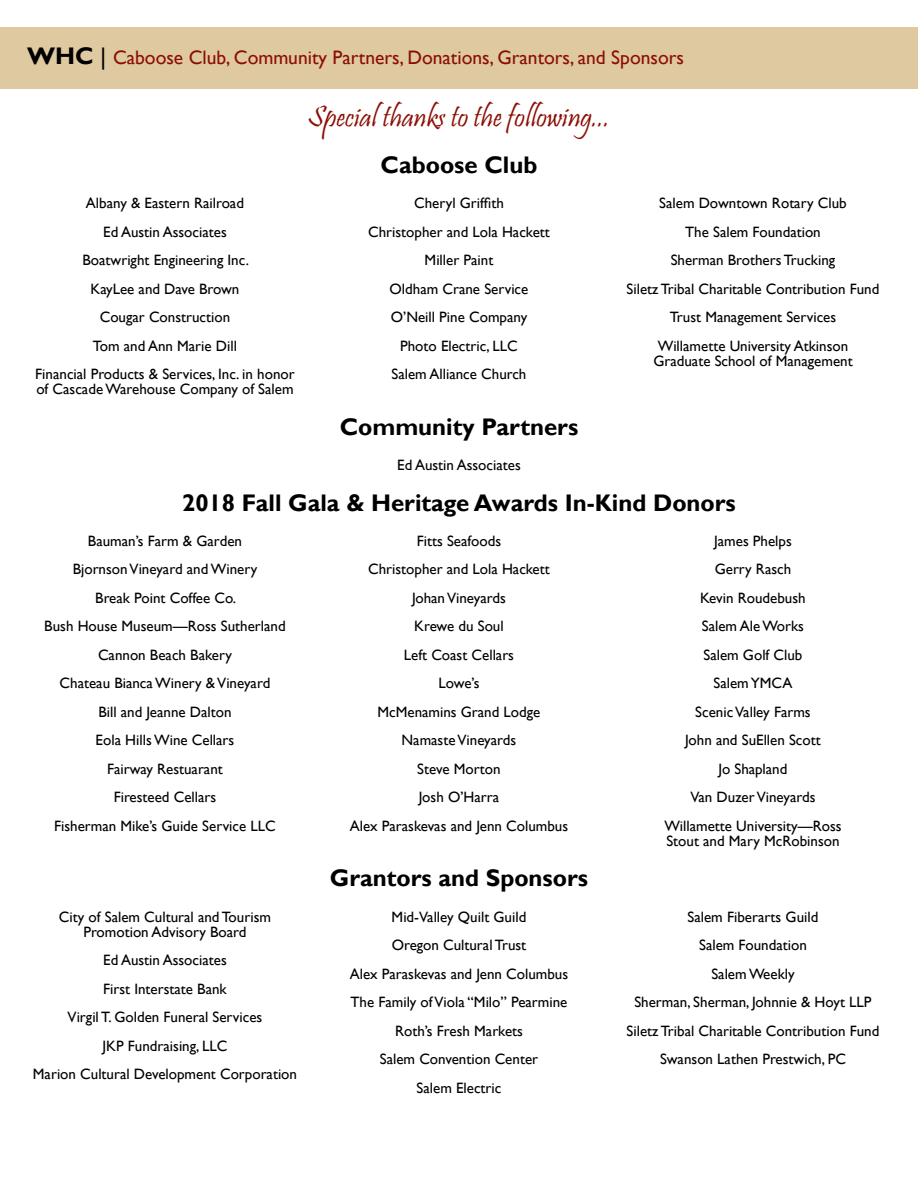
<style>
.page{position:relative;width:918px;height:1188px;background:#fff}
.page>*{position:absolute;margin:0;border:0;box-sizing:border-box;transform-origin:0 0}
.t1{font:30px "Pristina";color:#8b0e04}
.t2{font:700 24px "Gill Sans";color:#000}
.t3{font:19.5px "Gill Sans";color:#8b0e04}
.t4{font:15px/28.5px "Gill Sans";color:#000;text-align:center}
.s1{font-weight:700;font-size:24px;color:#000}
.s2{font-size:24px;color:#000}
</style>
<div class="page">
<div style="left:0;top:27px;width:918px;height:61px;background:#dfc9a0"></div>
<h3 class="t3" style="left:27px;top:46px;width:659px"><span class="s1">WHC</span> <span class="s2">|</span> Caboose Club, Community Partners, Donations, Grantors, and Sponsors</h3>
<p class="t4" style="left:35px;top:189px;width:261px">Albany &amp; Eastern Railroad<br>Ed Austin Associates<br>Boatwright Engineering Inc.<br>KayLee and Dave Brown<br>Cougar Construction<br>Tom and Ann Marie Dill<br>Financial Products &amp; Services, Inc. in honor</p>
<p class="t4" style="left:36px;top:375px;width:259px">of Cascade Warehouse Company of Salem</p>
<h1 class="t1" style="left:308px;top:100px;width:304px">Special thanks to the following...</h1>
<h2 class="t2" style="left:381px;top:151px;width:158px">Caboose Club</h2>
<p class="t4" style="left:368px;top:189px;width:183px">Cheryl Griffith<br>Christopher and Lola Hackett<br>Miller Paint<br>Oldham Crane Service<br>O’Neill Pine Company<br>Photo Electric, LLC<br>Salem Alliance Church</p>
<p class="t4" style="left:627px;top:189px;width:254px">Salem Downtown Rotary Club<br>The Salem Foundation<br>Sherman Brothers Trucking<br>Siletz Tribal Charitable Contribution Fund<br>Trust Management Services<br>Willamette University Atkinson</p>
<p class="t4" style="left:653px;top:347px;width:201px">Graduate School of Management</p>
<h2 class="t2" style="left:340px;top:412px;width:240px">Community Partners</h2>
<p class="t4" style="left:397px;top:451px;width:125px">Ed Austin Associates</p>
<h2 class="t2" style="left:182px;top:488px;width:555px">2018 Fall Gala &amp; Heritage Awards In-Kind Donors</h2>
<p class="t4" style="left:44px;top:527px;width:243px">Bauman’s Farm &amp; Garden<br>Bjornson Vineyard and Winery<br>Break Point Coffee Co.<br>Bush House Museum—Ross Sutherland<br>Cannon Beach Bakery<br>Chateau Bianca Winery &amp; Vineyard<br>Bill and Jeanne Dalton<br>Eola Hills Wine Cellars<br>Fairway Restuarant<br>Firesteed Cellars<br>Fisherman Mike’s Guide Service LLC</p>
<p class="t4" style="left:350px;top:527px;width:220px">Fitts Seafoods<br>Christopher and Lola Hackett<br>Johan Vineyards<br>Krewe du Soul<br>Left Coast Cellars<br>Lowe’s<br>McMenamins Grand Lodge<br>Namaste Vineyards<br>Steve Morton<br>Josh O’Harra<br>Alex Paraskevas and Jenn Columbus</p>
<p class="t4" style="left:664px;top:527px;width:179px">James Phelps<br>Gerry Rasch<br>Kevin Roudebush<br>Salem Ale Works<br>Salem Golf Club<br>Salem YMCA<br>Scenic Valley Farms<br>John and SuEllen Scott<br>Jo Shapland<br>Van Duzer Vineyards<br>Willamette University—Ross</p>
<p class="t4" style="left:666px;top:827px;width:175px">Stout and Mary McRobinson</p>
<h2 class="t2" style="left:330px;top:864px;width:260px">Grantors and Sponsors</h2>
<p class="t4" style="left:59px;top:909px;width:214px;line-height:15px">City of Salem Cultural and Tourism<br>Promotion Advisory Board</p>
<p class="t4" style="left:33px;top:946px;width:266px">Ed Austin Associates<br>First Interstate Bank<br>Virgil T. Golden Funeral Services<br>JKP Fundraising, LLC<br>Marion Cultural Development Corporation</p>
<p class="t4" style="left:350px;top:903px;width:220px">Mid-Valley Quilt Guild<br>Oregon Cultural Trust<br>Alex Paraskevas and Jenn Columbus<br>The Family of Viola “Milo” Pearmine<br>Roth’s Fresh Markets<br>Salem Convention Center<br>Salem Electric</p>
<p class="t4" style="left:627px;top:903px;width:254px">Salem Fiberarts Guild<br>Salem Foundation<br>Salem Weekly<br>Sherman, Sherman, Johnnie &amp; Hoyt LLP<br>Siletz Tribal Charitable Contribution Fund<br>Swanson Lathen Prestwich, PC</p>
</div>
